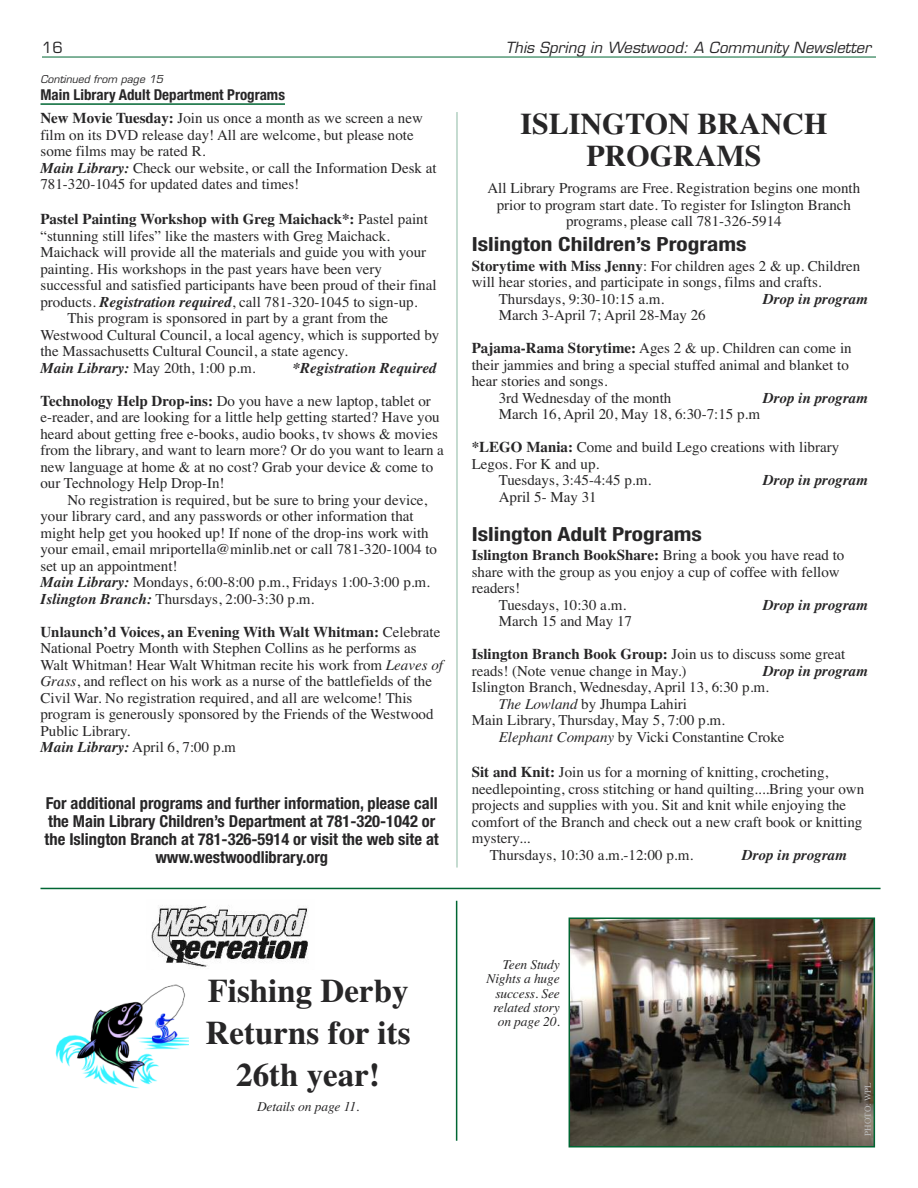
<style>
.page{position:relative;width:918px;height:1188px;background:#fff}
.page>*{position:absolute;margin:0;border:0;box-sizing:border-box;transform-origin:0 0}
.t1{font:700 33px/42px "Times";color:#272627;text-align:center}
.t2{font:700 30px/31.5px "Times";color:#272627;text-align:center}
.t3{font:700 condensed 19.5px "Helvetica Neue";color:#272627;scale:1.2 1}
.t4{font:700 condensed 16.5px/18px "Helvetica Neue";color:#272627;text-align:center}
.t5{font:15px/16.5px "Times";color:#272627}
.t6{font:700 15px "Times";color:#272627}
.t7{font:italic 700 15px "Times";color:#272627}
.t8{font:italic 15px "Eurostile";letter-spacing:.005em;color:#272627}
.t9{font:700 condensed 15px "Helvetica Neue";color:#272627}
.t10{font:15px "Eurostile";color:#272627}
.t11{font:italic 13.5px/14.2px "Times";letter-spacing:-.01em;color:#272627;text-align:right}
.t12{font:italic 10.5px "Eurostile";letter-spacing:.005em;color:#272627}
.t13{font:9px "Times";color:#bebebe}
.s1{font-weight:700}
.s2{font-weight:700;font-style:italic}
.s3{font-weight:400}
.s4{font-style:italic}
</style>
<div class="page">
<hr style="left:42px;top:57px;width:834px;height:1px;background:#063">
<img style="left:151px;top:905px;width:158px;height:63px">
<hr style="left:40px;top:103px;width:245px;height:2px;background:#063">
<hr style="left:456px;top:112px;width:2px;height:756px;background:#b3d1c2">
<hr style="left:40px;top:888px;width:841px;height:1px;background:#063">
<img style="left:572px;top:920px;width:300px;height:225px">
<div style="left:569px;top:917px;width:306px;height:231px;border:2px solid #063"></div>
<hr style="left:456px;top:901px;width:1px;height:240px;background:#063">
<img style="left:55px;top:984px;width:133px;height:105px">
<p class="t10" style="left:42px;top:42px;width:22px">16</p>
<p class="t8" style="left:506px;top:42px;width:367px">This Spring in Westwood: A Community Newsletter</p>
<p class="t12" style="left:40px;top:76px;width:124px">Continued from page 15</p>
<p class="t9" style="left:40px;top:82px;width:246px">Main Library Adult Department Programs</p>
<p class="t5" style="left:40px;top:110px;width:398px"><span class="s1">New Movie Tuesday:</span> Join us once a month as we screen a new film on its DVD release day! All are welcome, but please note some films may be rated R.<br><span class="s2">Main Library:</span> Check our website, or call the Information Desk at 781-320-1045 for updated dates and times!</p>
<p class="t6" style="left:40px;top:210px;width:389px">Pastel Painting Workshop with Greg Maichack*: <span class="s3">Pastel paint</span></p>
<p class="t5" style="left:40px;top:227px;width:351px">“stunning still lifes” like the masters with Greg Maichack.</p>
<p class="t5" style="left:40px;top:244px;width:387px">Maichack will provide all the materials and guide you with your</p>
<p class="t5" style="left:40px;top:260px;width:343px">painting. His workshops in the past years have been very</p>
<p class="t5" style="left:40px;top:277px;width:398px">successful and satisfied participants have been proud of their final</p>
<p class="t5" style="left:40px;top:293px;width:379px">products. <span class="s2">Registration required</span>, call 781-320-1045 to sign-up.</p>
<p class="t5" style="left:67px;top:310px;width:322px">This program is sponsored in part by a grant from the</p>
<p class="t5" style="left:40px;top:326px;width:400px">Westwood Cultural Council, a local agency, which is supported by</p>
<p class="t5" style="left:40px;top:343px;width:309px">the Massachusetts Cultural Council, a state agency.</p>
<p class="t5" style="left:40px;top:359px;width:217px"><span class="s2">Main Library:</span> May 20th, 1:00 p.m.</p>
<p class="t7" style="left:293px;top:359px;width:145px">*Registration Required</p>
<p class="t5" style="left:40px;top:392px;width:405px"><span class="s1">Technology Help Drop-ins:</span> Do you have a new laptop, tablet or e-reader, and are looking for a little help getting started? Have you heard about getting free e-books, audio books, tv shows &amp; movies from the library, and want to learn more? Or do you want to learn a new language at home &amp; at no cost? Grab your device &amp; come to our Technology Help Drop-In!</p>
<p class="t5" style="left:40px;top:491px;width:398px;text-indent:27px">No registration is required, but be sure to bring your device, your library card, and any passwords or other information that might help get you hooked up! If none of the drop-ins work with your email, email mriportella@minlib.net or call 781-320-1004 to set up an appointment!<br><span class="s2">Main Library:</span> Mondays, 6:00-8:00 p.m., Fridays 1:00-3:00 p.m.<br><span class="s2">Islington Branch:</span> Thursdays, 2:00-3:30 p.m.</p>
<p class="t5" style="left:40px;top:623px;width:404px"><span class="s1">Unlaunch’d Voices, an Evening With Walt Whitman:</span> Celebrate National Poetry Month with Stephen Collins as he performs as Walt Whitman! Hear Walt Whitman recite his work from <span class="s4">Leaves of Grass</span>, and reflect on his work as a nurse of the battlefields of the Civil War. No registration required, and all are welcome! This program is generously sponsored by the Friends of the Westwood Public Library.<br><span class="s2">Main Library:</span> April 6, 7:00 p.m</p>
<h2 class="t2" style="left:520px;top:108px;width:309px">ISLINGTON BRANCH<br>PROGRAMS</h2>
<p class="t5" style="left:487px;top:180px;width:374px;text-align:center">All Library Programs are Free. Registration begins one month prior to program start date. To register for Islington Branch programs, please call 781-326-5914</p>
<h3 class="t3" style="left:472px;top:228px;width:231px">Islington Children’s Programs</h3>
<p class="t5" style="left:472px;top:257px;width:390px"><span class="s1">Storytime with Miss Jenny</span>: For children ages 2 &amp; up. Children</p>
<p class="t5" style="left:472px;top:274px;width:351px">will hear stories, and participate in songs, films and crafts.</p>
<p class="t5" style="left:499px;top:290px;width:167px">Thursdays, 9:30-10:15 a.m.</p>
<p class="t7" style="left:763px;top:290px;width:107px">Drop in program</p>
<p class="t5" style="left:499px;top:307px;width:209px">March 3-April 7; April 28-May 26</p>
<p class="t5" style="left:472px;top:340px;width:381px"><span class="s1">Pajama-Rama Storytime:</span> Ages 2 &amp; up. Children can come in</p>
<p class="t5" style="left:472px;top:356px;width:379px">their jammies and bring a special stuffed animal and blanket to</p>
<p class="t5" style="left:472px;top:373px;width:137px">hear stories and songs.</p>
<p class="t5" style="left:499px;top:389px;width:174px">3rd Wednesday of the month</p>
<p class="t7" style="left:763px;top:389px;width:107px">Drop in program</p>
<p class="t5" style="left:499px;top:406px;width:263px">March 16, April 20, May 18, 6:30-7:15 p.m</p>
<p class="t5" style="left:472px;top:439px;width:369px"><span class="s1">*LEGO Mania:</span> Come and build Lego creations with library</p>
<p class="t5" style="left:472px;top:455px;width:129px">Legos. For K and up.</p>
<p class="t5" style="left:499px;top:472px;width:154px">Tuesdays, 3:45-4:45 p.m.</p>
<p class="t7" style="left:763px;top:471px;width:107px">Drop in program</p>
<p class="t5" style="left:499px;top:488px;width:99px">April 5- May 31</p>
<h3 class="t3" style="left:472px;top:518px;width:193px">Islington Adult Programs</h3>
<p class="t6" style="left:472px;top:546px;width:374px">Islington Branch BookShare: <span class="s3">Bring a book you have read to</span></p>
<p class="t5" style="left:472px;top:564px;width:369px">share with the group as you enjoy a cup of coffee with fellow</p>
<p class="t5" style="left:472px;top:580px;width:50px">readers!</p>
<p class="t5" style="left:499px;top:597px;width:129px">Tuesdays, 10:30 a.m.</p>
<p class="t7" style="left:763px;top:596px;width:107px">Drop in program</p>
<p class="t5" style="left:499px;top:613px;width:135px">March 15 and May 17</p>
<p class="t5" style="left:472px;top:646px;width:375px"><span class="s1">Islington Branch Book Group:</span> Join us to discuss some great reads! (Note venue change in May.)</p>
<p class="t7" style="left:763px;top:662px;width:107px">Drop in program</p>
<p class="t5" style="left:472px;top:679px;width:299px">Islington Branch, Wednesday, April 13, 6:30 p.m.</p>
<p class="t5" style="left:499px;top:696px;width:190px"><span class="s4">The Lowland</span> by Jhumpa Lahiri</p>
<p class="t5" style="left:472px;top:712px;width:255px">Main Library, Thursday, May 5, 7:00 p.m.</p>
<p class="t5" style="left:499px;top:729px;width:287px"><span class="s4">Elephant Company</span> by Vicki Constantine Croke</p>
<p class="t5" style="left:472px;top:764px;width:358px"><span class="s1">Sit and Knit:</span> Join us for a morning of knitting, crocheting,</p>
<p class="t5" style="left:472px;top:780px;width:394px">needlepointing, cross stitching or hand quilting....Bring your own</p>
<p class="t5" style="left:472px;top:797px;width:376px">projects and supplies with you. Sit and knit while enjoying the</p>
<p class="t5" style="left:472px;top:813px;width:392px">comfort of the Branch and check out a new craft book or knitting</p>
<p class="t5" style="left:472px;top:830px;width:60px">mystery...</p>
<p class="t5" style="left:490px;top:846px;width:205px">Thursdays, 10:30 a.m.-12:00 p.m.</p>
<p class="t7" style="left:742px;top:846px;width:107px">Drop in program</p>
<p class="t4" style="left:45px;top:793px;width:396px">For additional programs and further information, please call the Main Library Children’s Department at 781-320-1042 or the Islington Branch at 781-326-5914 or visit the web site at www.westwoodlibrary.org</p>
<h1 class="t1" style="left:206px;top:969px;width:206px">Fishing Derby<br>Returns for its<br>26th year!</h1>
<p class="t11" style="left:257px;top:1099px;width:104px">Details on page 11.</p>
<p class="t11" style="left:486px;top:957px;width:75px">Teen Study<br>Nights a huge success. See related story on page 20.</p>
<p class="t13" style="left:862px;top:1136px;width:55px;rotate:-90deg">PHOTO: WPL</p>
</div>
